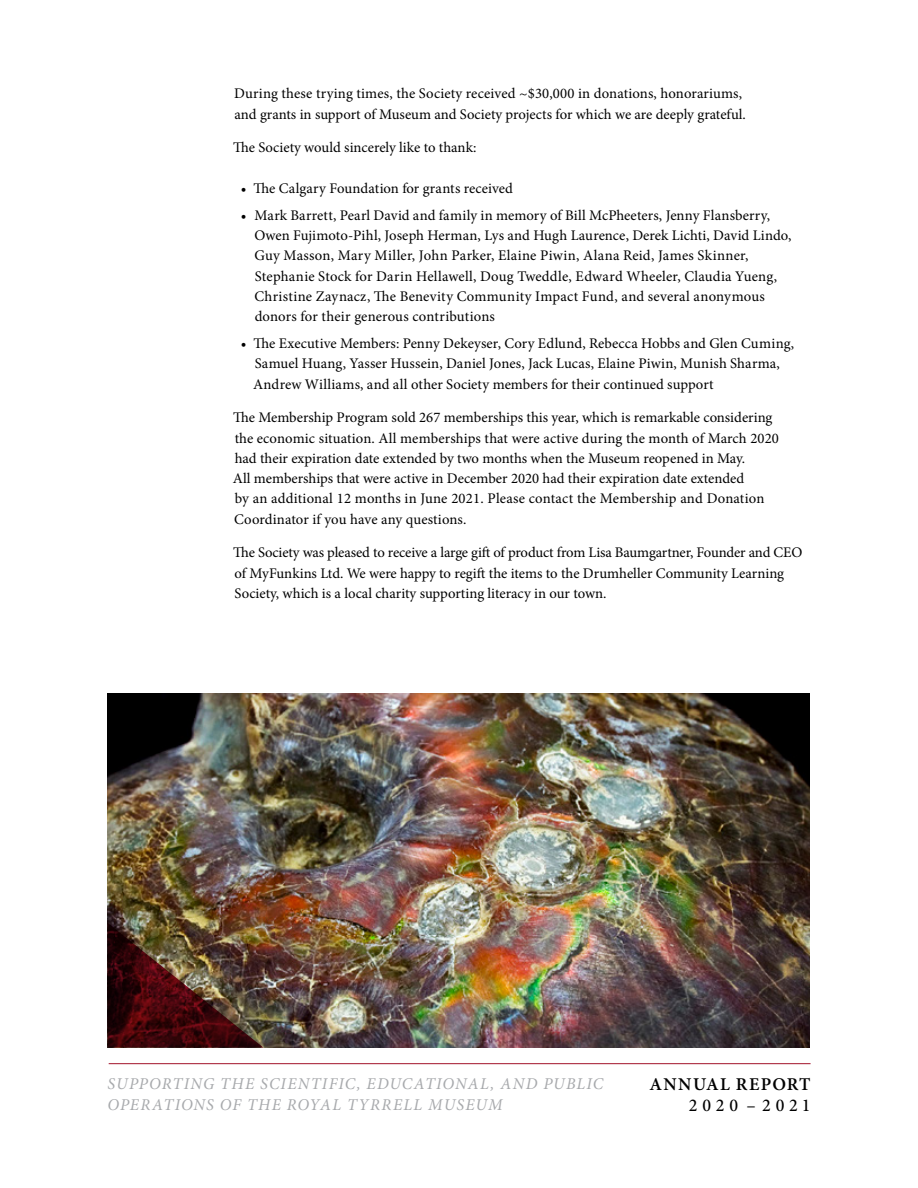
<style>
.page{position:relative;width:918px;height:1188px;background:#fff}
.page>*{position:absolute;margin:0;border:0;box-sizing:border-box;transform-origin:0 0}
.t1{font:600 18px "Minion Pro";letter-spacing:.07em;color:#000}
.t2{font:500 18px "Minion Pro";letter-spacing:.265em;color:#000}
.t3{font:italic 16.5px/21px "Minion Pro";letter-spacing:.07em;color:#a7a9ac}
.t4{font:14.7px/20.2px "Minion Pro";letter-spacing:.005em;color:#000}
</style>
<div class="page">
<hr style="left:109px;top:1063px;width:702px;height:1px;background:#a2112a">
<img style="left:107px;top:693px;width:703px;height:355px">
<img style="left:107px;top:923px;width:156px;height:125px">
<p class="t4" style="left:234px;top:84px;width:513px">During these trying times, the Society received ~$30,000 in donations, honorariums, and grants in support of Museum and Society projects for which we are deeply grateful.</p>
<p class="t4" style="left:233px;top:138px;width:245px">The Society would sincerely like to thank:</p>
<p class="t4" style="left:241px;top:178px;width:274px">• The Calgary Foundation for grants received</p>
<p class="t4" style="left:254px;top:205px;width:539px;text-indent:-14px">• Mark Barrett, Pearl David and family in memory of Bill McPheeters, Jenny Flansberry, Owen Fujimoto-Pihl, Joseph Herman, Lys and Hugh Laurence, Derek Lichti, David Lindo, Guy Masson, Mary Miller, John Parker, Elaine Piwin, Alana Reid, James Skinner, Stephanie Stock for Darin Hellawell, Doug Tweddle, Edward Wheeler, Claudia Yueng, Christine Zaynacz, The Benevity Community Impact Fund, and several anonymous donors for their generous contributions</p>
<p class="t4" style="left:253px;top:333px;width:543px;text-indent:-12px">• The Executive Members: Penny Dekeyser, Cory Edlund, Rebecca Hobbs and Glen Cuming,<br>Samuel Huang, Yasser Hussein, Daniel Jones, Jack Lucas, Elaine Piwin, Munish Sharma,<br>Andrew Williams, and all other Society members for their continued support</p>
<p class="t4" style="left:233px;top:408px;width:548px">The Membership Program sold 267 memberships this year, which is remarkable considering the economic situation. All memberships that were active during the month of March 2020 had their expiration date extended by two months when the Museum reopened in May.<br>All memberships that were active in December 2020 had their expiration date extended<br>by an additional 12 months in June 2021. Please contact the Membership and Donation Coordinator if you have any questions.</p>
<p class="t4" style="left:233px;top:543px;width:571px">The Society was pleased to receive a large gift of product from Lisa Baumgartner, Founder and CEO of MyFunkins Ltd. We were happy to regift the items to the Drumheller Community Learning<br>Society, which is a local charity supporting literacy in our town.</p>
<p class="t3" style="left:108px;top:1073px;width:497px">SUPPORTING THE SCIENTIFIC, EDUCATIONAL, AND PUBLIC<br>OPERATIONS OF THE ROYAL TYRRELL MUSEUM</p>
<p class="t1" style="left:649px;top:1072px;width:163px">ANNUAL REPORT</p>
<p class="t2" style="left:689px;top:1094px;width:123px">2020 – 2021</p>
</div>
